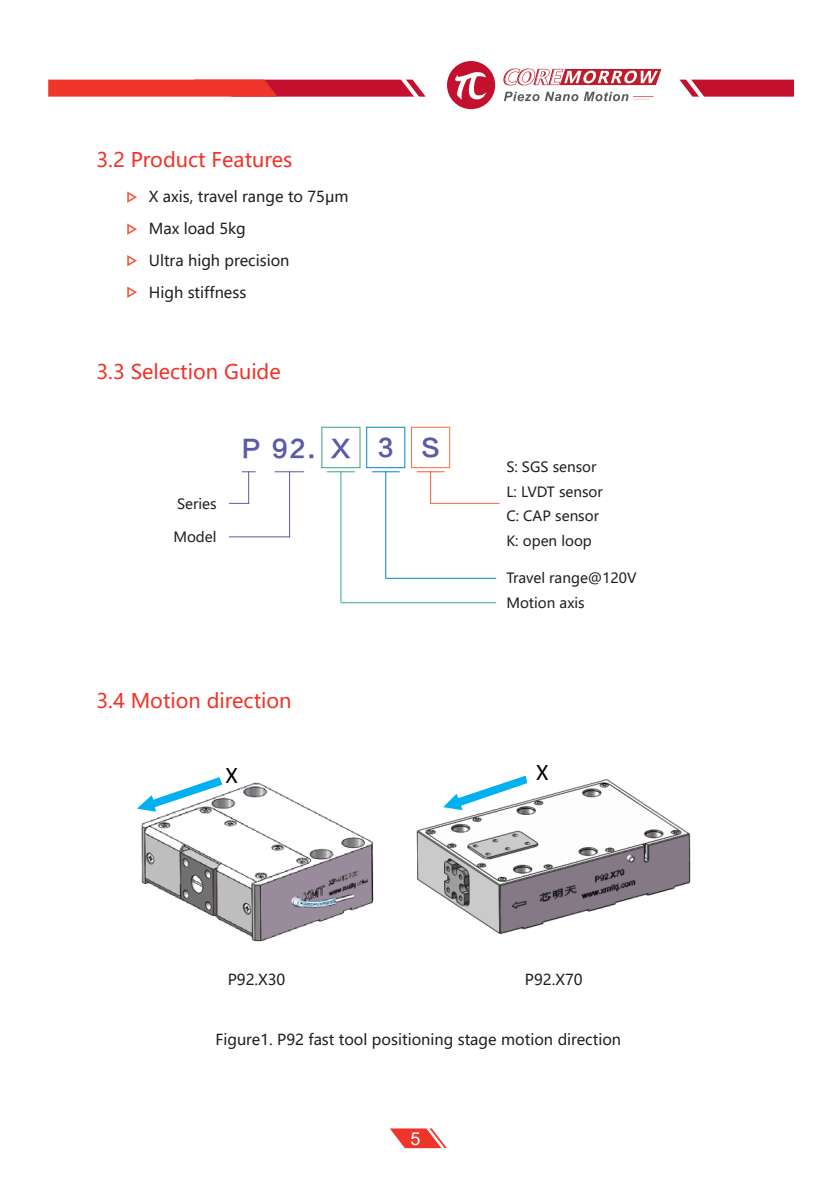
<style>
.page{position:relative;width:840px;height:1191px;background:#fff}
.page>*{position:absolute;margin:0;border:0;box-sizing:border-box;transform-origin:0 0}
.正文字体__正文无缩进{font:24px "FZLTCHK GBK1 0";color:#5b5aa7}
.t1{font:24px "Calibri";color:#000}
.二级标题{font:20px "Microsoft Ya Hei";color:#ef342a}
.t2{font:18px "Arial";color:#fff}
.正文-1{font:15px "Microsoft Ya Hei";color:#231f20}
.正文字体__正文无缩进-2{font:14px "Microsoft Ya Hei";color:#231f20}
</style>
<div class="page">
<svg style="left:390px;top:1128px;width:56px;height:20px"></svg>
<svg style="left:679px;top:79px;width:114px;height:18px"></svg>
<svg style="left:48px;top:79px;width:377px;height:18px"></svg>
<svg style="left:503px;top:69px;width:158px;height:16px"></svg>
<div style="left:447px;top:61px;width:48px;height:48px;background:#c3102e;border-radius:50%"></div>
<svg style="left:455px;top:72px;width:31px;height:28px"></svg>
<svg style="left:504px;top:92px;width:149px;height:9px"></svg>
<svg style="left:127px;top:191px;width:10px;height:12px"></svg>
<svg style="left:127px;top:223px;width:10px;height:12px"></svg>
<svg style="left:127px;top:255px;width:10px;height:11px"></svg>
<svg style="left:127px;top:286px;width:10px;height:12px"></svg>
<div style="left:366px;top:427px;width:39px;height:41px;border:1px solid #0084ca"></div>
<hr style="left:340px;top:471px;width:1px;height:131px;background:#38a77f">
<hr style="left:248px;top:471px;width:1px;height:33px;background:#5b5aa7">
<hr style="left:289px;top:471px;width:1px;height:66px;background:#5b5aa7">
<hr style="left:385px;top:471px;width:1px;height:107px;background:#0084ca">
<hr style="left:430px;top:471px;width:1px;height:33px;background:#f0593a">
<svg style="left:327px;top:471px;width:27px;height:1px"></svg>
<svg style="left:241px;top:471px;width:14px;height:1px"></svg>
<hr style="left:274px;top:471px;width:30px;height:1px;background:#5b5aa7">
<hr style="left:340px;top:602px;width:156px;height:1px;background:#38a77f">
<svg style="left:229px;top:503px;width:19px;height:1px"></svg>
<hr style="left:229px;top:536px;width:61px;height:1px;background:#5b5aa7">
<svg style="left:371px;top:471px;width:28px;height:1px"></svg>
<svg style="left:416px;top:471px;width:28px;height:1px"></svg>
<hr style="left:385px;top:578px;width:111px;height:1px;background:#0084ca">
<hr style="left:430px;top:503px;width:69px;height:1px;background:#f36f42">
<div style="left:321px;top:427px;width:39px;height:41px;border:1px solid #38a77f"></div>
<div style="left:411px;top:427px;width:39px;height:41px;border:1px solid #f36f42"></div>
<img style="left:416px;top:779px;width:275px;height:156px">
<img style="left:141px;top:782px;width:233px;height:160px">
<svg style="left:440px;top:775px;width:89px;height:40px"></svg>
<svg style="left:137px;top:777px;width:86px;height:40px"></svg>
<p class="二级标题" style="left:96px;top:146px;width:197px">3.2 Product Features</p>
<p class="正文-1" style="left:149px;top:187px;width:201px">X axis, travel range to 75μm</p>
<p class="正文-1" style="left:149px;top:219px;width:98px">Max load 5kg</p>
<p class="正文-1" style="left:149px;top:251px;width:142px">Ultra high precision</p>
<p class="正文-1" style="left:149px;top:283px;width:99px">High stiffness</p>
<p class="二级标题" style="left:96px;top:358px;width:186px">3.3 Selection Guide</p>
<p class="正文字体__正文无缩进-2" style="left:177px;top:494px;width:41px">Series</p>
<p class="正文字体__正文无缩进-2" style="left:173px;top:527px;width:45px">Model</p>
<p class="正文字体__正文无缩进" style="left:242px;top:435px;width:20px">P</p>
<p class="正文字体__正文无缩进" style="left:272px;top:435px;width:45px">92.</p>
<p class="正文字体__正文无缩进" style="left:330px;top:435px;width:21px">X</p>
<p class="正文字体__正文无缩进" style="left:378px;top:435px;width:17px">3</p>
<p class="正文字体__正文无缩进" style="left:421px;top:435px;width:20px">S</p>
<p class="二级标题" style="left:96px;top:687px;width:196px">3.4 Motion direction</p>
<p class="正文字体__正文无缩进-2" style="left:506px;top:458px;width:92px">S: SGS sensor</p>
<p class="正文字体__正文无缩进-2" style="left:506px;top:482px;width:98px">L: LVDT sensor</p>
<p class="正文字体__正文无缩进-2" style="left:506px;top:507px;width:94px">C: CAP sensor</p>
<p class="正文字体__正文无缩进-2" style="left:506px;top:531px;width:87px">K: open loop</p>
<p class="正文字体__正文无缩进-2" style="left:506px;top:569px;width:131px">Travel range@120V</p>
<p class="正文字体__正文无缩进-2" style="left:506px;top:593px;width:80px">Motion axis</p>
<p class="t1" style="left:225px;top:758px;width:14px">X</p>
<p class="t1" style="left:536px;top:755px;width:14px">X</p>
<p class="正文-1" style="left:227px;top:969px;width:59px">P92.X30</p>
<p class="正文-1" style="left:524px;top:969px;width:59px">P92.X70</p>
<p class="正文-1" style="left:215px;top:1029px;width:407px">Figure1. P92 fast tool positioning stage motion direction</p>
<p class="t2" style="left:410px;top:1126px;width:12px">5</p>
</div>
